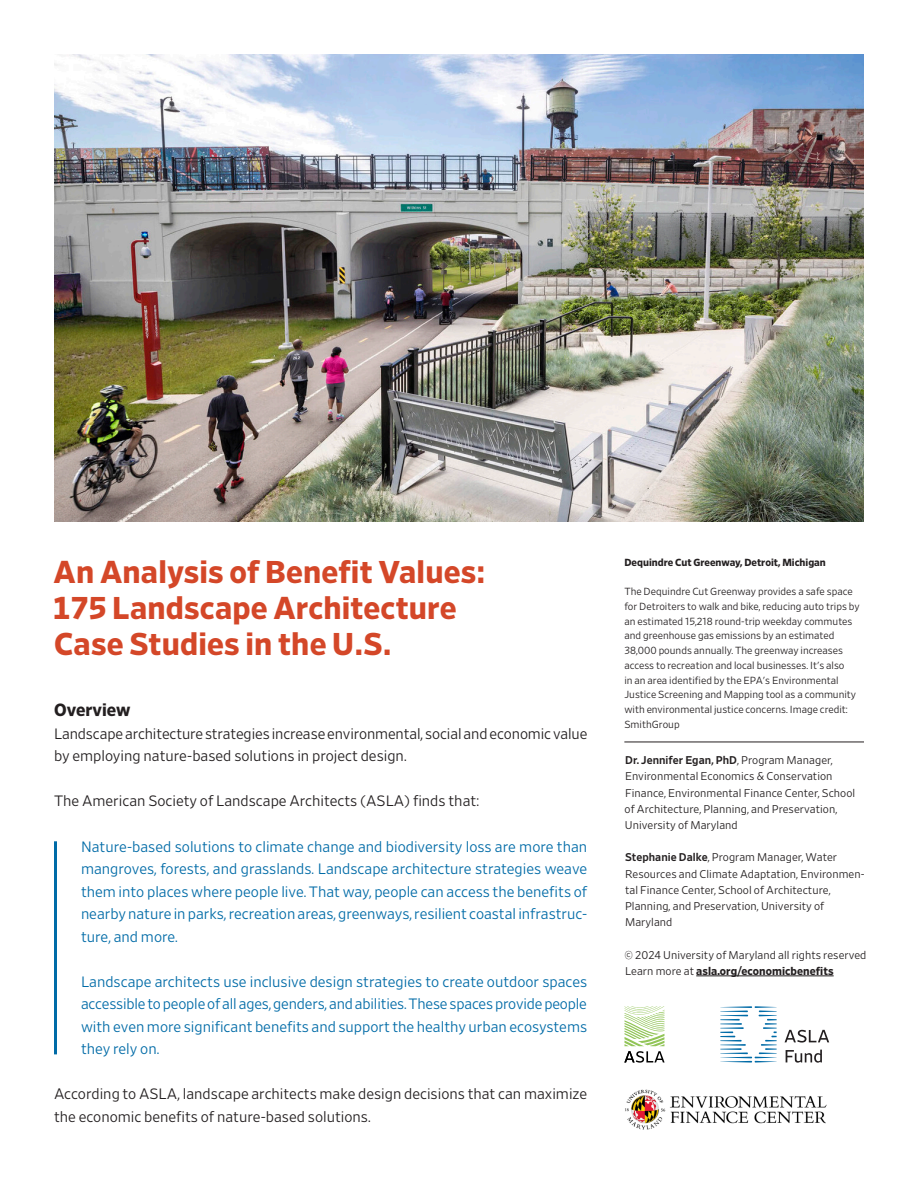
<style>
.page{position:relative;width:918px;height:1188px;background:#fff}
.page>*{position:absolute;margin:0;border:0;box-sizing:border-box;transform-origin:0 0}
.t1{font:700 31.5px "Retina";letter-spacing:.005em;color:#d44728}
.Large_Lead-in_Text{font:700 17.7px "Retina";color:#231f20}
.Large_Lead-in_Text-2{font:300 15px/22.5px "Retina";color:#006ba7;text-align:justify}
.Large_Lead-in_Text-3{font:300 15px/22.5px "Retina";color:#231f20}
.Infographic_Descriptions{font:300 11.25px/16.2px "Retina";letter-spacing:.005em;color:#231f20}
.Infographic_Descriptions-2{font:700 11.25px "Retina";letter-spacing:.005em;color:#231f20}
.Infographic_Descriptions-3{font:500 11.25px "Retina";letter-spacing:.005em;color:#231f20}
.Caption_Text{font:300 10.35px/14.7px "Retina";color:#231f20}
.Caption_Text-2{font:700 10.35px "Retina";color:#231f20}
.s1{font-weight:300}
.s2{font-weight:500}
</style>
<div class="page">
<img style="left:54px;top:54px;width:810px;height:468px">
<svg style="left:624px;top:1006px;width:41px;height:57px"></svg>
<hr style="left:696px;top:976px;width:138px;height:1px;background:#231f20">
<hr style="left:624px;top:742px;width:240px;height:1px;background:#231f20">
<svg style="left:785px;top:1030px;width:44px;height:13px"></svg>
<svg style="left:786px;top:1050px;width:36px;height:13px"></svg>
<svg style="left:720px;top:1006px;width:57px;height:57px"></svg>
<img style="left:625px;top:1089px;width:202px;height:41px">
<hr style="left:54px;top:841px;width:3px;height:213px;background:#006ba7">
<p class="t1" style="left:54px;top:551px;width:433px">An Analysis of Benefit Values:</p>
<p class="t1" style="left:53px;top:587px;width:405px">175 Landscape Architecture</p>
<p class="t1" style="left:54px;top:623px;width:339px">Case Studies in the U.S.</p>
<p class="Large_Lead-in_Text" style="left:54px;top:698px;width:78px">Overview</p>
<p class="Large_Lead-in_Text-3" style="left:54px;top:722px;width:535px">Landscape architecture strategies increase environmental, social and economic value by employing nature-based solutions in project design.</p>
<p class="Large_Lead-in_Text-3" style="left:54px;top:789px;width:427px">The American Society of Landscape Architects (ASLA) finds that:</p>
<p class="Large_Lead-in_Text-2" style="left:81px;top:835px;width:508px">Nature-based solutions to climate change and biodiversity loss are more than mangroves, forests, and grasslands. Landscape architecture strategies weave them into places where people live. That way, people can access the benefits of nearby nature in parks, recreation areas, greenways, resilient coastal infrastruc&shy;ture, and more.</p>
<p class="Large_Lead-in_Text-2" style="left:81px;top:970px;width:508px">Landscape architects use inclusive design strategies to create outdoor spaces accessible to people of all ages, genders, and abilities. These spaces provide people with even more significant benefits and support the healthy urban ecosystems they rely on.</p>
<p class="Large_Lead-in_Text-3" style="left:54px;top:1083px;width:535px">According to ASLA, landscape architects make design decisions that can maximize the economic benefits of nature-based solutions.</p>
<p class="Caption_Text-2" style="left:624px;top:555px;width:203px">Dequindre Cut Greenway, Detroit, Michigan</p>
<p class="Caption_Text" style="left:624px;top:584px;width:237px">The Dequindre Cut Greenway provides a safe space for Detroiters to walk and bike, reducing auto trips by an estimated 15,218 round-trip weekday commutes and greenhouse gas emissions by an estimated 38,000 pounds annually. The greenway increases access to recreation and local businesses. It's also<br>in an area identified by the EPA's Environmental Justice Screening and Mapping tool as a community with environmental justice concerns. Image credit:<br>SmithGroup</p>
<p class="Infographic_Descriptions-3" style="left:625px;top:753px;width:209px">Dr. Jennifer Egan, PhD<span class="s1">, Program Manager,</span></p>
<p class="Infographic_Descriptions" style="left:625px;top:768px;width:232px">Environmental Economics &amp; Conservation Finance, Environmental Finance Center, School of Architecture, Planning, and Preservation, University of Maryland</p>
<p class="Infographic_Descriptions" style="left:625px;top:849px;width:241px"><span class="s2">Stephanie Dalke</span>, Program Manager, Water<br>Resources and Climate Adaptation, Environmen&shy;tal Finance Center, School of Architecture,</p>
<p class="Infographic_Descriptions" style="left:625px;top:898px;width:201px">Planning, and Preservation, University of</p>
<p class="Infographic_Descriptions" style="left:625px;top:914px;width:49px">Maryland</p>
<p class="Infographic_Descriptions" style="left:624px;top:946px;width:244px">© 2024 University of Maryland all rights reserved</p>
<p class="Infographic_Descriptions-2" style="left:625px;top:963px;width:210px"><span class="s1">Learn more at</span> asla.org/economicbenefits</p>
</div>
